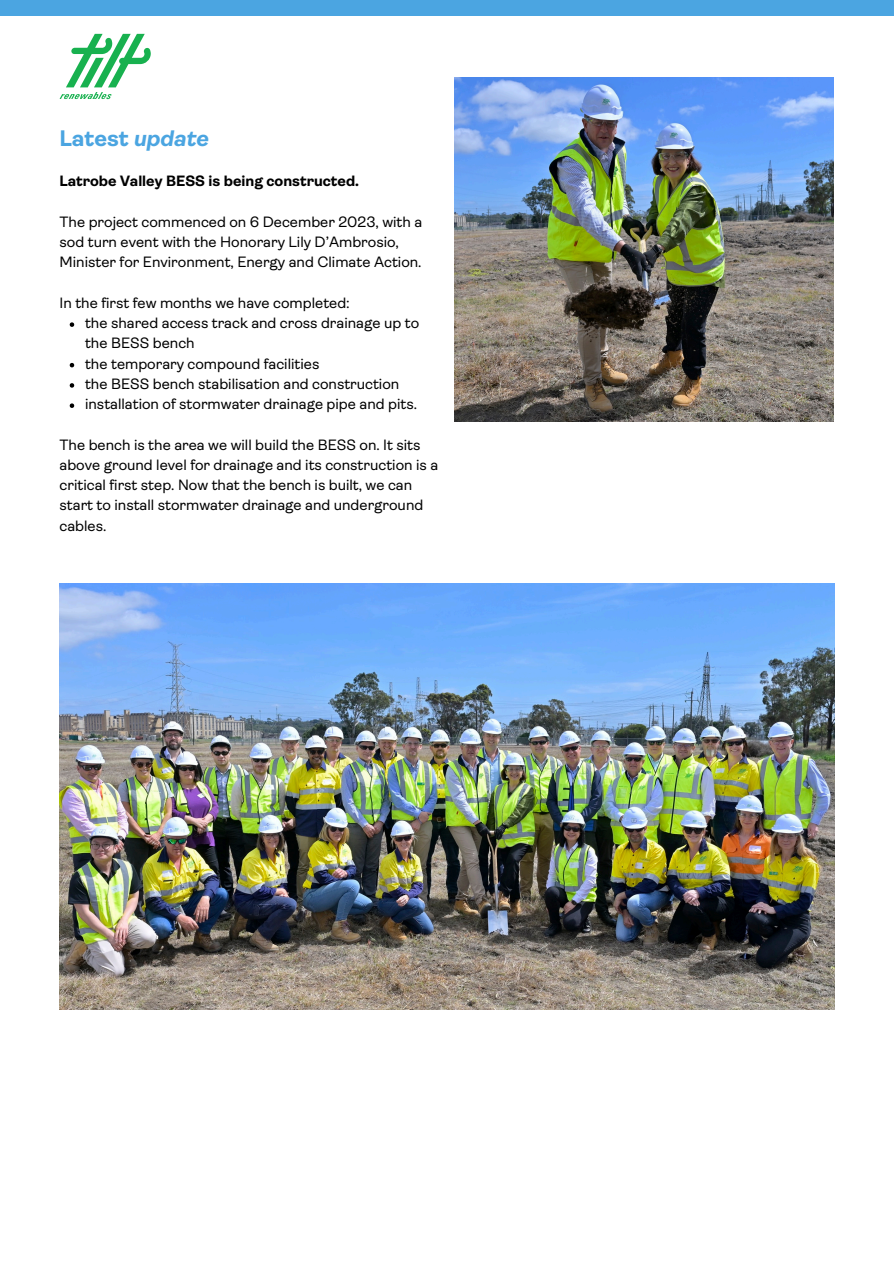
<style>
.page{position:relative;width:894px;height:1264px;background:#fff}
.page>*{position:absolute;margin:0;border:0;box-sizing:border-box;transform-origin:0 0}
.t1{font:700 22.5px "Ambit";color:#4ba5e1}
.t2{font:15px/20.2px "Ambit";color:#000}
.t3{font:700 15px "Ambit";color:#000}
.s1{font-style:italic}
</style>
<div class="page">
<svg style="left:60px;top:34px;width:91px;height:65px"></svg>
<div style="left:0;top:0;width:893px;height:16px;background:#4ba5e1"></div>
<img style="left:454px;top:77px;width:379px;height:344px">
<img style="left:60px;top:583px;width:774px;height:426px">
<svg style="left:70px;top:322px;width:4px;height:5px"></svg>
<svg style="left:70px;top:363px;width:4px;height:4px"></svg>
<svg style="left:70px;top:383px;width:4px;height:4px"></svg>
<svg style="left:70px;top:403px;width:4px;height:5px"></svg>
<h2 class="t1" style="left:60px;top:126px;width:151px">Latest <span class="s1">update</span></h2>
<p class="t3" style="left:60px;top:172px;width:301px">Latrobe Valley BESS is being constructed.</p>
<p class="t2" style="left:60px;top:211px;width:364px">The project commenced on 6 December 2023, with a sod turn event with the Honorary Lily D’Ambrosio,<br>Minister for Environment, Energy and Climate Action.</p>
<p class="t2" style="left:60px;top:292px;width:292px">In the first few months we have completed:</p>
<p class="t2" style="left:85px;top:313px;width:335px">the shared access track and cross drainage up to the BESS bench</p>
<p class="t2" style="left:85px;top:353px;width:236px">the temporary compound facilities</p>
<p class="t2" style="left:85px;top:373px;width:316px">the BESS bench stabilisation and construction</p>
<p class="t2" style="left:85px;top:394px;width:333px">installation of stormwater drainage pipe and pits.</p>
<p class="t2" style="left:60px;top:434px;width:380px">The bench is the area we will build the BESS on. It sits above ground level for drainage and its construction is a critical first step. Now that the bench is built, we can start to install stormwater drainage and underground cables.</p>
</div>
